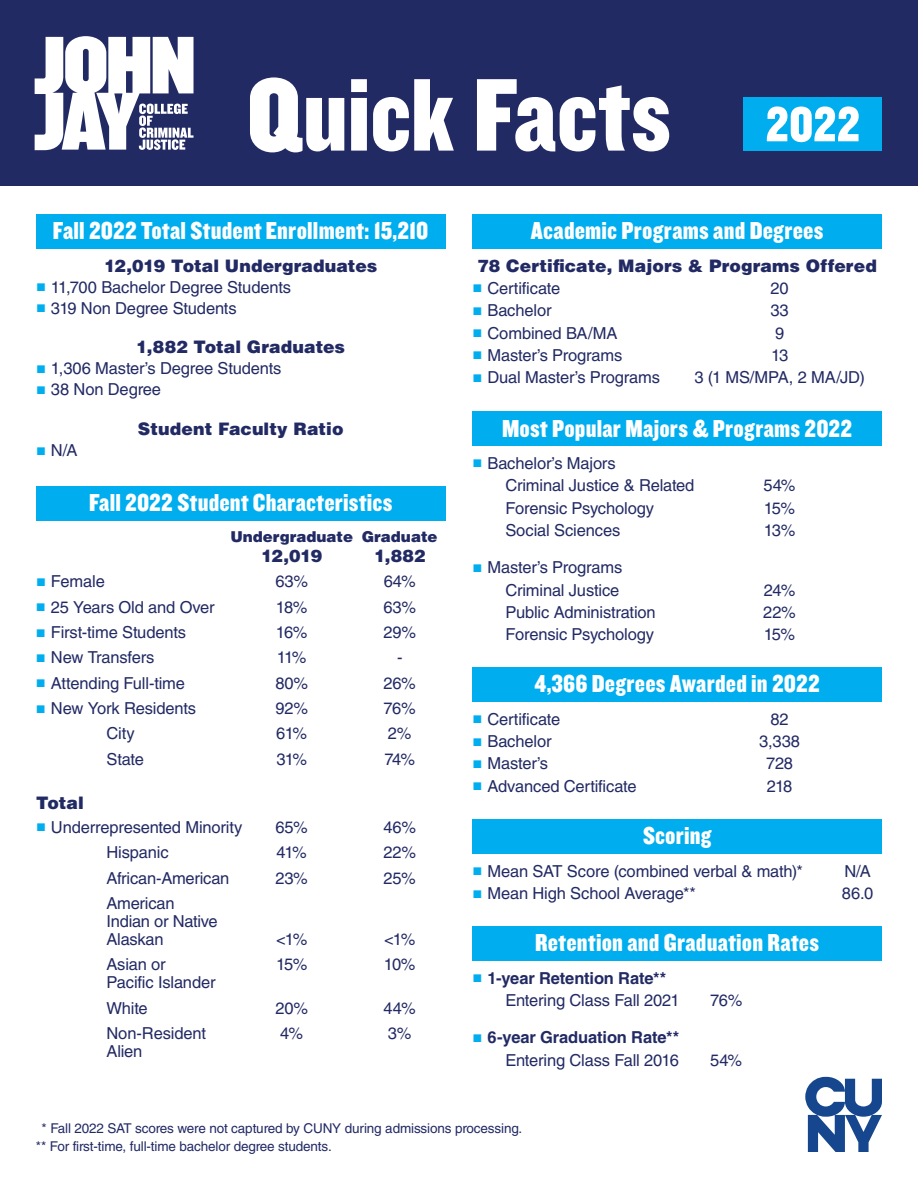
<style>
.page{position:relative;width:918px;height:1188px;background:#fff}
.page>*{position:absolute;margin:0;border:0;box-sizing:border-box;transform-origin:0 0}
.t1{font:107.25px "Knockout 70 Full Welterwt";letter-spacing:-.005em;color:#fff}
.t2{font:25.5px "Knockout 70 Full Welterwt";letter-spacing:.005em;color:#fff}
.t3{font:900 17.25px "Helvetica LT Std";letter-spacing:.005em;color:#222a64}
.t4{font:16.5px/18px "Helvetica LT Std";letter-spacing:-.01em;color:#222a64}
.t5{font:700 16.5px/22.4px "Helvetica LT Std";letter-spacing:-.01em;color:#222a64}
.t6{font:900 15px "Helvetica LT Std";color:#222a64}
.t7{font:13.5px/18px "Helvetica LT Std";letter-spacing:-.01em;color:#222a64}
.s1{font-size:51px}
.s2{font-family:"Arial";color:#00aeef}
.s3{font-family:"Arial";font-weight:400;color:#00aeef}
.s4{font-weight:400}
</style>
<div class="page">
<div style="left:0;top:0;width:918px;height:186px;background:#222a64"></div>
<div style="left:472px;top:926px;width:410px;height:35px;background:#00aeef"></div>
<div style="left:472px;top:668px;width:410px;height:34px;background:#00aeef"></div>
<div style="left:472px;top:820px;width:410px;height:34px;background:#00aeef"></div>
<div style="left:472px;top:412px;width:410px;height:34px;background:#00aeef"></div>
<svg style="left:35px;top:36px;width:159px;height:114px"></svg>
<div style="left:36px;top:214px;width:410px;height:34px;background:#00aeef"></div>
<div style="left:36px;top:486px;width:410px;height:35px;background:#00aeef"></div>
<div style="left:472px;top:214px;width:410px;height:34px;background:#00aeef"></div>
<svg style="left:805px;top:1077px;width:77px;height:75px"></svg>
<div style="left:744px;top:98px;width:138px;height:54px;background:#00aeef"></div>
<h1 class="t1" style="left:247px;top:46px;width:615px">Quick Facts <span class="s1">2022</span></h1>
<h2 class="t2" style="left:53px;top:214px;width:377px">Fall 2022 Total Student Enrollment: 15,210</h2>
<p class="t3" style="left:104px;top:254px;width:275px">12,019 Total Undergraduates</p>
<p class="t4" style="left:36px;top:278px;width:257px"><span class="s2">■</span> 11,700 Bachelor Degree Students</p>
<p class="t4" style="left:36px;top:299px;width:202px"><span class="s2">■</span> 319 Non Degree Students</p>
<p class="t3" style="left:136px;top:336px;width:210px">1,882 Total Graduates</p>
<p class="t4" style="left:36px;top:360px;width:247px"><span class="s2">■</span> 1,306 Master’s Degree Students</p>
<p class="t4" style="left:36px;top:381px;width:127px"><span class="s2">■</span> 38 Non Degree</p>
<p class="t3" style="left:138px;top:418px;width:207px">Student Faculty Ratio</p>
<p class="t4" style="left:36px;top:441px;width:43px"><span class="s2">■</span> N/A</p>
<h2 class="t2" style="left:89px;top:486px;width:305px">Fall 2022 Student Characteristics</h2>
<p class="t6" style="left:230px;top:527px;width:124px">Undergraduate</p>
<p class="t3" style="left:261px;top:545px;width:63px">12,019</p>
<p class="t6" style="left:362px;top:527px;width:77px">Graduate</p>
<p class="t3" style="left:374px;top:545px;width:53px">1,882</p>
<p class="t4" style="left:36px;top:573px;width:70px"><span class="s2">■</span> Female</p>
<p class="t4" style="left:275px;top:573px;width:34px">63%</p>
<p class="t4" style="left:384px;top:573px;width:34px">64%</p>
<p class="t4" style="left:36px;top:598px;width:180px"><span class="s2">■</span> 25 Years Old and Over</p>
<p class="t4" style="left:276px;top:598px;width:33px">18%</p>
<p class="t4" style="left:383px;top:598px;width:34px">63%</p>
<p class="t4" style="left:36px;top:623px;width:152px"><span class="s2">■</span> First-time Students</p>
<p class="t4" style="left:276px;top:623px;width:33px">16%</p>
<p class="t4" style="left:383px;top:623px;width:34px">29%</p>
<p class="t4" style="left:36px;top:649px;width:120px"><span class="s2">■</span> New Transfers</p>
<p class="t4" style="left:277px;top:649px;width:31px">11%</p>
<p class="t4" style="left:397px;top:649px;width:7px">-</p>
<p class="t4" style="left:36px;top:674px;width:151px"><span class="s2">■</span> Attending Full-time</p>
<p class="t4" style="left:275px;top:674px;width:34px">80%</p>
<p class="t4" style="left:383px;top:674px;width:34px">26%</p>
<p class="t4" style="left:36px;top:699px;width:162px"><span class="s2">■</span> New York Residents</p>
<p class="t4" style="left:275px;top:699px;width:34px">92%</p>
<p class="t4" style="left:384px;top:699px;width:34px">76%</p>
<p class="t4" style="left:106px;top:725px;width:30px">City</p>
<p class="t4" style="left:276px;top:725px;width:32px">61%</p>
<p class="t4" style="left:388px;top:725px;width:25px">2%</p>
<p class="t4" style="left:107px;top:750px;width:39px">State</p>
<p class="t4" style="left:276px;top:750px;width:32px">31%</p>
<p class="t4" style="left:384px;top:750px;width:32px">74%</p>
<p class="t3" style="left:36px;top:792px;width:49px">Total</p>
<p class="t4" style="left:36px;top:818px;width:208px"><span class="s2">■</span> Underrepresented Minority</p>
<p class="t4" style="left:383px;top:818px;width:34px">46%</p>
<p class="t4" style="left:106px;top:843px;width:64px">Hispanic</p>
<p class="t4" style="left:277px;top:843px;width:32px">41%</p>
<p class="t4" style="left:383px;top:843px;width:34px">22%</p>
<p class="t4" style="left:106px;top:869px;width:124px">African-American</p>
<p class="t4" style="left:276px;top:869px;width:34px">23%</p>
<p class="t4" style="left:384px;top:869px;width:34px">25%</p>
<p class="t4" style="left:106px;top:894px;width:113px">American<br>Indian or Native<br>Alaskan</p>
<p class="t4" style="left:276px;top:818px;width:34px">65%</p>
<p class="t4" style="left:276px;top:930px;width:33px">&lt;1%</p>
<p class="t4" style="left:384px;top:930px;width:33px">&lt;1%</p>
<p class="t4" style="left:106px;top:955px;width:111px">Asian or<br>Pacific Islander</p>
<p class="t4" style="left:276px;top:955px;width:33px">15%</p>
<p class="t4" style="left:384px;top:955px;width:33px">10%</p>
<p class="t4" style="left:106px;top:999px;width:43px">White</p>
<p class="t4" style="left:275px;top:999px;width:34px">20%</p>
<p class="t4" style="left:384px;top:999px;width:34px">44%</p>
<p class="t4" style="left:106px;top:1024px;width:101px">Non-Resident<br>Alien</p>
<p class="t4" style="left:280px;top:1024px;width:24px">4%</p>
<p class="t4" style="left:388px;top:1024px;width:25px">3%</p>
<h2 class="t2" style="left:531px;top:214px;width:294px">Academic Programs and Degrees</h2>
<p class="t3" style="left:478px;top:254px;width:401px">78 Certificate, Majors &amp; Programs Offered</p>
<p class="t4" style="left:472px;top:279px;width:89px"><span class="s2">■</span> Certificate</p>
<p class="t4" style="left:771px;top:279px;width:20px">20</p>
<p class="t4" style="left:472px;top:301px;width:81px"><span class="s2">■</span> Bachelor</p>
<p class="t4" style="left:770px;top:301px;width:20px">33</p>
<p class="t4" style="left:472px;top:324px;width:146px"><span class="s2">■</span> Combined BA/MA</p>
<p class="t4" style="left:775px;top:324px;width:11px">9</p>
<p class="t4" style="left:472px;top:346px;width:151px"><span class="s2">■</span> Master’s Programs</p>
<p class="t4" style="left:771px;top:346px;width:19px">13</p>
<p class="t4" style="left:472px;top:368px;width:189px"><span class="s2">■</span> Dual Master’s Programs</p>
<p class="t4" style="left:694px;top:368px;width:172px">3 (1 MS/MPA, 2 MA/JD)</p>
<h2 class="t2" style="left:502px;top:412px;width:352px">Most Popular Majors &amp; Programs 2022</h2>
<p class="t4" style="left:505px;top:452px;width:191px;line-height:22.4px;text-indent:-33px"><span class="s2">■</span> Bachelor’s Majors<br>Criminal Justice &amp; Related</p>
<p class="t4" style="left:764px;top:476px;width:34px">54%</p>
<p class="t4" style="left:505px;top:499px;width:150px">Forensic Psychology</p>
<p class="t4" style="left:764px;top:499px;width:33px">15%</p>
<p class="t4" style="left:505px;top:521px;width:116px">Social Sciences</p>
<p class="t4" style="left:764px;top:521px;width:33px">13%</p>
<p class="t4" style="left:472px;top:556px;width:151px;line-height:22.4px;text-align:right"><span class="s2">■</span> Master’s Programs<br>Criminal Justice</p>
<p class="t4" style="left:764px;top:581px;width:33px">24%</p>
<p class="t4" style="left:505px;top:603px;width:152px">Public Administration</p>
<p class="t4" style="left:763px;top:603px;width:34px">22%</p>
<p class="t4" style="left:505px;top:626px;width:150px">Forensic Psychology</p>
<p class="t4" style="left:764px;top:626px;width:33px">15%</p>
<h2 class="t2" style="left:535px;top:667px;width:287px">4,366 Degrees Awarded in 2022</h2>
<p class="t4" style="left:472px;top:710px;width:89px"><span class="s2">■</span> Certificate</p>
<p class="t4" style="left:771px;top:710px;width:20px">82</p>
<p class="t4" style="left:472px;top:732px;width:81px"><span class="s2">■</span> Bachelor</p>
<p class="t4" style="left:759px;top:732px;width:42px">3,338</p>
<p class="t4" style="left:472px;top:755px;width:77px"><span class="s2">■</span> Master’s</p>
<p class="t4" style="left:766px;top:755px;width:28px">728</p>
<p class="t4" style="left:472px;top:777px;width:166px"><span class="s2">■</span> Advanced Certificate</p>
<p class="t4" style="left:767px;top:777px;width:27px">218</p>
<h2 class="t2" style="left:643px;top:820px;width:70px">Scoring</h2>
<p class="t4" style="left:472px;top:862px;width:332px"><span class="s2">■</span> Mean SAT Score (combined verbal &amp; math)*</p>
<p class="t4" style="left:844px;top:862px;width:28px">N/A</p>
<p class="t4" style="left:472px;top:884px;width:225px"><span class="s2">■</span> Mean High School Average**</p>
<p class="t4" style="left:842px;top:884px;width:33px">86.0</p>
<h2 class="t2" style="left:535px;top:926px;width:285px">Retention and Graduation Rates</h2>
<p class="t5" style="left:505px;top:966px;width:176px;text-indent:-33px"><span class="s3">■</span> 1-year Retention Rate**<br><span class="s4">Entering Class Fall 2021</span></p>
<p class="t5" style="left:472px;top:1026px;width:208px;text-align:right"><span class="s3">■</span> 6-year Graduation Rate**<br><span class="s4">Entering Class Fall 2016</span></p>
<p class="t4" style="left:710px;top:991px;width:34px">76%</p>
<p class="t4" style="left:710px;top:1051px;width:34px">54%</p>
<p class="t7" style="left:36px;top:1119px;width:488px;text-indent:6px">* Fall 2022 SAT scores were not captured by CUNY during admissions processing. ** For first-time, full-time bachelor degree students.</p>
</div>
